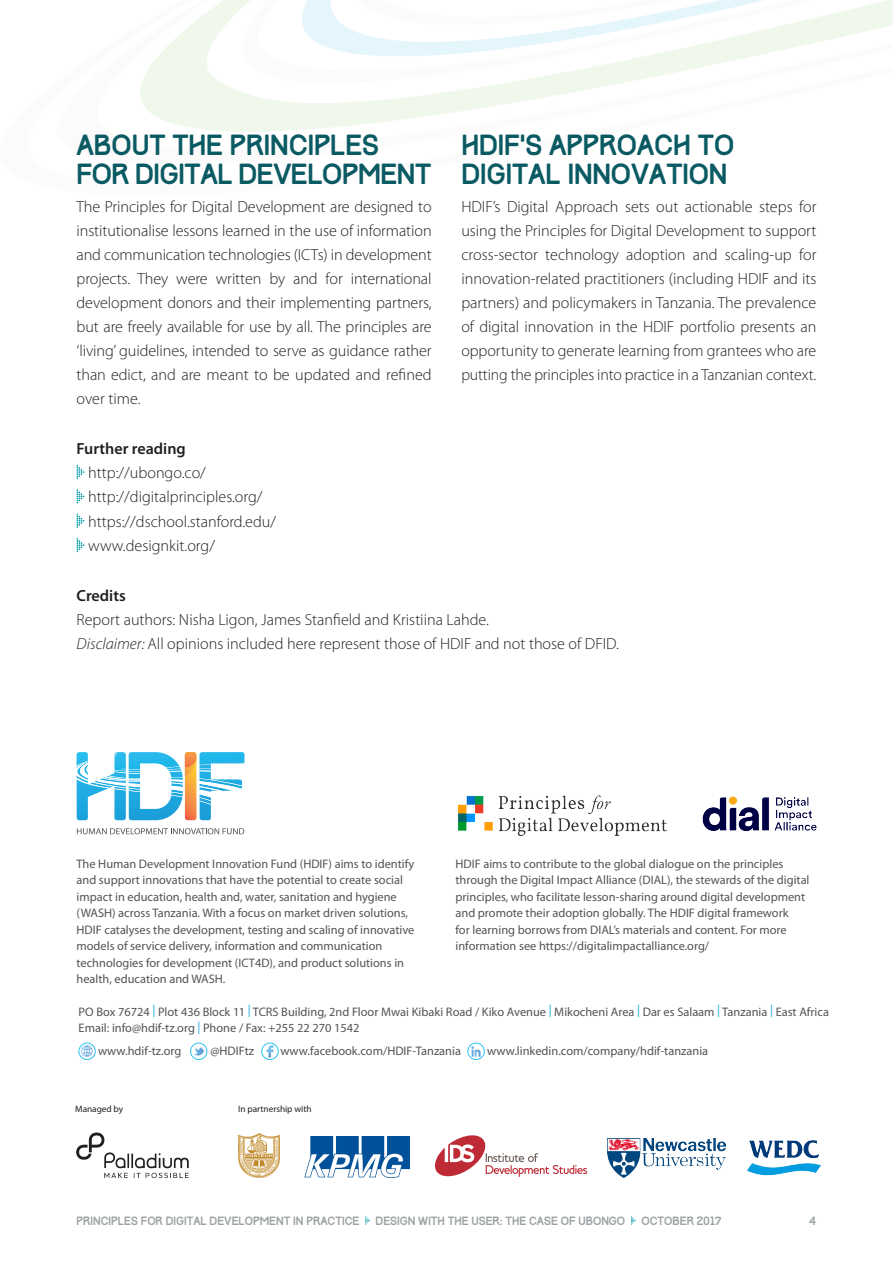
<style>
.page{position:relative;width:893px;height:1263px;background:#fff}
.page>*{position:absolute;margin:0;border:0;box-sizing:border-box;transform-origin:0 0}
.t1{font:25.5px/28.5px "Track";letter-spacing:-.01em;color:#095a62}
.t2{font:300 16.2px/24px "Myriad Pro";color:#231f20;text-align:justify}
.t3{font:600 16.2px "Myriad Pro";color:#231f20}
.t4{font:12.3px/16.5px "Myriad Pro";color:#515458}
.t5{font:10.5px "Track";letter-spacing:-.005em;color:#9da2a4}
.t6{font:9.3px "Myriad Pro";letter-spacing:-.005em;color:#231f20}
.t7{font:500 4.35px "Houschka";color:#231f20}
.s1{font-style:italic}
.s2{color:#1eaae2}
</style>
<div class="page">
<svg style="left:140px;top:0;width:753px;height:132px"></svg>
<img style="left:238px;top:1133px;width:41px;height:44px">
<img style="left:76px;top:1132px;width:113px;height:47px">
<svg style="left:191px;top:1043px;width:16px;height:16px"></svg>
<svg style="left:193px;top:1047px;width:11px;height:8px"></svg>
<div style="left:190px;top:1043px;width:17px;height:17px;border:1px solid #2bc4f3;border-radius:50%"></div>
<svg style="left:262px;top:1043px;width:16px;height:16px"></svg>
<svg style="left:267px;top:1045px;width:6px;height:12px"></svg>
<div style="left:261px;top:1043px;width:17px;height:17px;border:1px solid #2bc4f3;border-radius:50%"></div>
<svg style="left:468px;top:1043px;width:16px;height:16px"></svg>
<svg style="left:471px;top:1046px;width:10px;height:10px"></svg>
<div style="left:468px;top:1043px;width:17px;height:17px;border:1px solid #2bc4f3;border-radius:50%"></div>
<svg style="left:434px;top:1135px;width:153px;height:42px"></svg>
<img style="left:304px;top:1137px;width:105px;height:40px">
<img style="left:608px;top:1138px;width:118px;height:39px">
<img style="left:747px;top:1140px;width:74px;height:36px">
<svg style="left:79px;top:1043px;width:16px;height:16px"></svg>
<svg style="left:82px;top:1046px;width:11px;height:11px"></svg>
<div style="left:79px;top:1043px;width:17px;height:17px;border:1px solid #2bc4f3;border-radius:50%"></div>
<svg style="left:365px;top:1216px;width:5px;height:9px"></svg>
<svg style="left:631px;top:1216px;width:5px;height:9px"></svg>
<svg style="left:77px;top:465px;width:7px;height:14px"></svg>
<svg style="left:77px;top:489px;width:7px;height:14px"></svg>
<svg style="left:77px;top:514px;width:7px;height:14px"></svg>
<svg style="left:77px;top:538px;width:7px;height:14px"></svg>
<img style="left:702px;top:796px;width:115px;height:35px">
<img style="left:459px;top:796px;width:207px;height:39px">
<svg style="left:77px;top:752px;width:167px;height:68px"></svg>
<svg style="left:77px;top:828px;width:167px;height:6px"></svg>
<h1 class="t1" style="left:77px;top:132px;width:356px">ABOUT THE PRINCIPLES<br>FOR DIGITAL DEVELOPMENT</h1>
<p class="t2" style="left:77px;top:195px;width:357px">The Principles for Digital Development are designed to institutionalise lessons learned in the use of information and communication technologies (ICTs) in development projects. They were written by and for international development donors and their implementing partners, but are freely available for use by all. The principles are ‘living’ guidelines, intended to serve as guidance rather than edict, and are meant to be updated and refined over time.</p>
<h2 class="t3" style="left:77px;top:439px;width:111px">Further reading</h2>
<h2 class="t2" style="left:88px;top:461px;width:189px;text-align:left">http://ubongo.co/ http://digitalprinciples.org/ https://dschool.stanford.edu/ www.designkit.org/</h2>
<h1 class="t1" style="left:461px;top:132px;width:274px">HDIF’S APPROACH TO<br>DIGITAL INNOVATION</h1>
<p class="t2" style="left:461px;top:195px;width:357px">HDIF’s Digital Approach sets out actionable steps for using the Principles for Digital Development to support cross-sector technology adoption and scaling-up for innovation-related practitioners (including HDIF and its partners) and policymakers in Tanzania. The prevalence of digital innovation in the HDIF portfolio presents an opportunity to generate learning from grantees who are putting the principles into practice in a Tanzanian context.</p>
<h2 class="t3" style="left:77px;top:587px;width:51px">Credits</h2>
<h2 class="t2" style="left:77px;top:608px;width:544px">Report authors: Nisha Ligon, James Stanfield and Kristiina Lahde.<br><span class="s1">Disclaimer:</span> All opinions included here represent those of HDIF and not those of DFID.</h2>
<p class="t4" style="left:77px;top:855px;width:339px">The Human Development Innovation Fund (HDIF) aims to identify and support innovations that have the potential to create social impact in education, health and, water, sanitation and hygiene (WASH) across Tanzania. With a focus on market driven solutions, HDIF catalyses the development, testing and scaling of innovative models of service delivery, information and communication technologies for development (ICT4D), and product solutions in health, education and WASH.</p>
<p class="t7" style="left:372px;top:928px;width:33px">IDS_Master Logo</p>
<p class="t4" style="left:455px;top:855px;width:356px">HDIF aims to contribute to the global dialogue on the principles through the Digital Impact Alliance (DIAL), the stewards of the digital principles, who facilitate lesson-sharing around digital development and promote their adoption globally. The HDIF digital framework<br>for learning borrows from DIAL’s materials and content. For more information see https://digitalimpactalliance.org/</p>
<p class="t4" style="left:79px;top:1003px;width:752px">PO Box 76724 <span class="s2">|</span> Plot 436 Block 11 <span class="s2">|</span> TCRS Building, 2nd Floor Mwai Kibaki Road / Kiko Avenue <span class="s2">|</span> Mikocheni Area <span class="s2">|</span> Dar es Salaam <span class="s2">|</span> Tanzania <span class="s2">|</span> East Africa<br>Email: info@hdif-tz.org <span class="s2">|</span> Phone / Fax: +255 22 270 1542</p>
<p class="t4" style="left:98px;top:1043px;width:85px">www.hdif-tz.org</p>
<p class="t4" style="left:210px;top:1043px;width:45px">@HDIFtz</p>
<p class="t4" style="left:280px;top:1043px;width:182px">www.facebook.com/HDIF-Tanzania</p>
<p class="t4" style="left:487px;top:1043px;width:222px">www.linkedin.com/company/hdif-tanzania</p>
<p class="t6" style="left:75px;top:1104px;width:50px">Managed by</p>
<p class="t6" style="left:238px;top:1104px;width:75px">In partnership with</p>
<p class="t5" style="left:77px;top:1214px;width:284px">PRINCIPLES FOR DIGITAL DEVELOPMENT IN PRACTICE</p>
<p class="t5" style="left:376px;top:1214px;width:251px">DESIGN WITH THE USER: THE CASE OF UBONGO</p>
<p class="t5" style="left:641px;top:1214px;width:82px">OCTOBER 2017</p>
<p class="t5" style="left:809px;top:1214px;width:8px">4</p>
</div>
